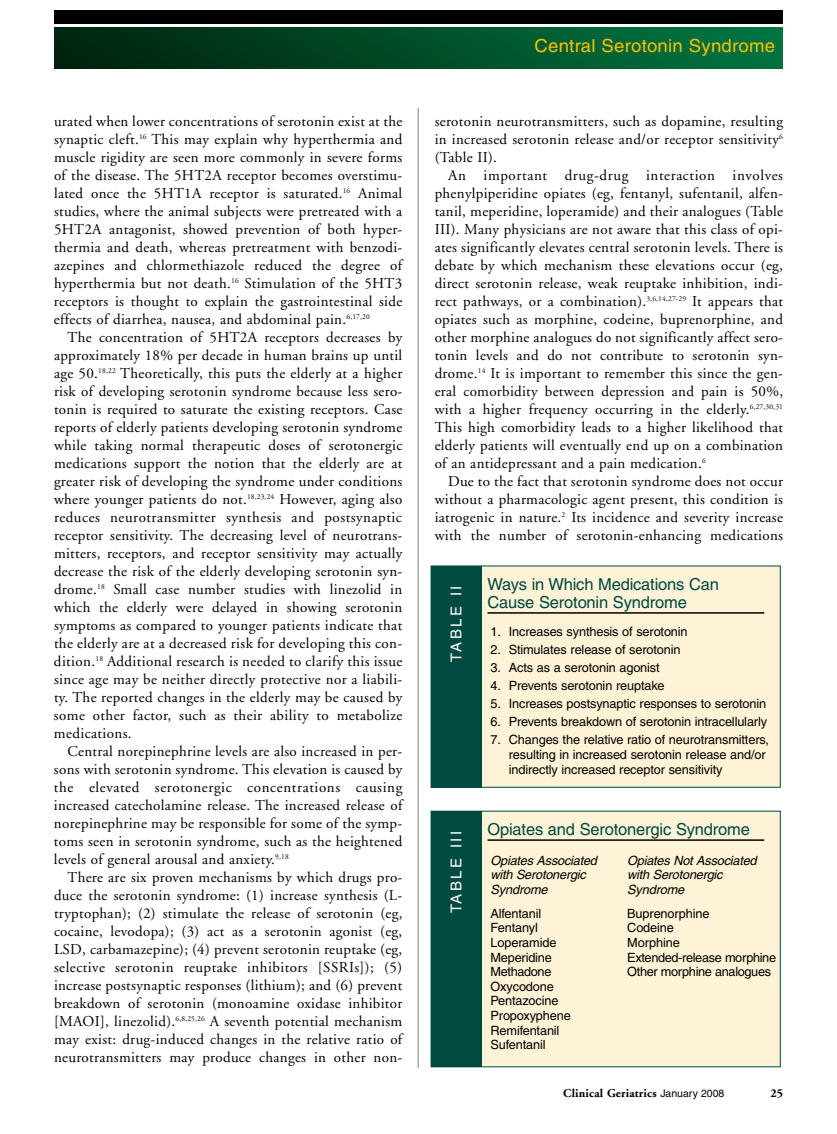
<style>
.page{position:relative;width:837px;height:1134px;background:#fff}
.page>*{position:absolute;margin:0;border:0;box-sizing:border-box;transform-origin:0 0}
.t1{font:18px "Helvetica";letter-spacing:.01em;color:#fbc200}
.t2{font:16.5px/18px "Helvetica";letter-spacing:-.01em;color:#004841}
.t3{font:15px/18px "Adobe Garamond";letter-spacing:.02em;color:#000;text-align:justify}
.t4{font:15px "Helvetica";letter-spacing:.165em;color:#fff}
.t5{font:12.75px/14.5px "Helvetica";letter-spacing:-.01em;color:#000}
.t6{font:italic 12.75px "Helvetica";letter-spacing:-.015em;color:#000}
.t7{font:12.75px "Helvetica";letter-spacing:-.03em;color:#000}
.t8{font:700 12px "Adobe Garamond";letter-spacing:.015em;color:#000}
.s1{font-family:"Helvetica";font-weight:400;font-size:10.5px}
</style>
<div class="page">
<img style="left:54px;top:28px;width:729px;height:40px">
<div style="left:54px;top:10px;width:729px;height:14px;background:#000"></div>
<hr style="left:418px;top:108px;width:1px;height:960px;background:#808080">
<div style="left:431px;top:566px;width:349px;height:221px;background:#fef3d6"></div>
<div style="left:431px;top:566px;width:350px;height:222px;border:1px solid #004a41"></div>
<div style="left:431px;top:566px;width:51px;height:222px;background:#004a41"></div>
<hr style="left:488px;top:612px;width:276px;height:2px;background:#000">
<div style="left:431px;top:811px;width:349px;height:256px;background:#fef3d6"></div>
<div style="left:431px;top:811px;width:51px;height:256px;background:#004a41"></div>
<hr style="left:488px;top:839px;width:276px;height:2px;background:#000">
<p class="t3" style="left:54px;top:113px;width:350px">urated when lower concentrations of serotonin exist at the synaptic cleft.<sup>16</sup> This may explain why hyperthermia and muscle rigidity are seen more commonly in severe forms of the disease. The 5HT2A receptor becomes overstimu&shy;lated once the 5HT1A receptor is saturated.<sup>16</sup> Animal studies, where the animal subjects were pretreated with a 5HT2A antagonist, showed prevention of both hyper&shy;thermia and death, whereas pretreatment with benzodi&shy;azepines and chlormethiazole reduced the degree of hyperthermia but not death.<sup>16</sup> Stimulation of the 5HT3 receptors is thought to explain the gastrointestinal side effects of diarrhea, nausea, and abdominal pain.<sup>6,17,20</sup></p>
<p class="t3" style="left:54px;top:329px;width:350px;text-indent:14px">The concentration of 5HT2A receptors decreases by approximately 18% per decade in human brains up until age 50.<sup>18,22</sup> Theoretically, this puts the elderly at a higher risk of developing serotonin syndrome because less sero&shy;tonin is required to saturate the existing receptors. Case reports of elderly patients developing serotonin syndrome while taking normal therapeutic doses of serotonergic medications support the notion that the elderly are at greater risk of developing the syndrome under conditions where younger patients do not.<sup>18,23,24</sup> However, aging also reduces neurotransmitter synthesis and postsynaptic receptor sensitivity. The decreasing level of neurotrans&shy;mitters, receptors, and receptor sensitivity may actually decrease the risk of the elderly developing serotonin syn&shy;drome.<sup>18</sup> Small case number studies with linezolid in which the elderly were delayed in showing serotonin symptoms as compared to younger patients indicate that the elderly are at a decreased risk for developing this con&shy;dition.<sup>18</sup> Additional research is needed to clarify this issue since age may be neither directly protective nor a liabili&shy;ty. The reported changes in the elderly may be caused by some other factor, such as their ability to metabolize medications.</p>
<p class="t3" style="left:54px;top:743px;width:350px;text-indent:14px">Central norepinephrine levels are also increased in per&shy;sons with serotonin syndrome. This elevation is caused by the elevated serotonergic concentrations causing increased catecholamine release. The increased release of norepinephrine may be responsible for some of the symp&shy;toms seen in serotonin syndrome, such as the heightened levels of general arousal and anxiety.<sup>9,18</sup></p>
<p class="t3" style="left:54px;top:869px;width:350px;text-indent:14px">There are six proven mechanisms by which drugs pro&shy;duce the serotonin syndrome: (1) increase synthesis (L&shy;tryptophan); (2) stimulate the release of serotonin (eg, cocaine, levodopa); (3) act as a serotonin agonist (eg, LSD, carbamazepine); (4) prevent serotonin reuptake (eg, selective serotonin reuptake inhibitors [SSRIs]); (5) increase postsynaptic responses (lithium); and (6) prevent breakdown of serotonin (monoamine oxidase inhibitor [MAOI], linezolid).<sup>6,8,25,26</sup> A seventh potential mechanism may exist: drug-induced changes in the relative ratio of neurotransmitters may produce changes in other non-</p>
<p class="t1" style="left:535px;top:35px;width:242px">Central Serotonin Syndrome</p>
<p class="t3" style="left:435px;top:113px;width:350px">serotonin neurotransmitters, such as dopamine, resulting in increased serotonin release and/or receptor sensitivity<sup>6 </sup>(Table II).</p>
<p class="t3" style="left:435px;top:167px;width:350px;text-indent:14px">An important drug-drug interaction involves phenylpiperidine opiates (eg, fentanyl, sufentanil, alfen&shy;tanil, meperidine, loperamide) and their analogues (Table III). Many physicians are not aware that this class of opi&shy;ates significantly elevates central serotonin levels. There is debate by which mechanism these elevations occur (eg, direct serotonin release, weak reuptake inhibition, indi&shy;rect pathways, or a combination).<sup>3,6,14,27-29</sup> It appears that opiates such as morphine, codeine, buprenorphine, and other morphine analogues do not significantly affect sero&shy;tonin levels and do not contribute to serotonin syn&shy;drome.<sup>14</sup> It is important to remember this since the gen&shy;eral comorbidity between depression and pain is 50%, with a higher frequency occurring in the elderly.<sup>6,27,30,31<br></sup>This high comorbidity leads to a higher likelihood that elderly patients will eventually end up on a combination of an antidepressant and a pain medication.<sup>6</sup></p>
<p class="t3" style="left:435px;top:473px;width:350px;text-indent:14px">Due to the fact that serotonin syndrome does not occur without a pharmacologic agent present, this condition is iatrogenic in nature.<sup>2</sup> Its incidence and severity increase with the number of serotonin-enhancing medications</p>
<p class="t4" style="left:448px;top:662px;width:78px;rotate:-90deg">TABLE II</p>
<p class="t2" style="left:488px;top:575px;width:233px">Ways in Which Medications Can<br>Cause Serotonin Syndrome</p>
<p class="t5" style="left:491px;top:625px;width:199px">1. Increases synthesis of serotonin</p>
<p class="t5" style="left:491px;top:643px;width:192px">2. Stimulates release of serotonin</p>
<p class="t5" style="left:491px;top:661px;width:171px">3. Acts as a serotonin agonist</p>
<p class="t5" style="left:491px;top:679px;width:175px">4. Prevents serotonin reuptake</p>
<p class="t5" style="left:491px;top:697px;width:277px">5. Increases postsynaptic responses to serotonin</p>
<p class="t5" style="left:491px;top:715px;width:278px">6. Prevents breakdown of serotonin intracellularly</p>
<p class="t5" style="left:509px;top:732px;width:262px;text-indent:-18px">7. Changes the relative ratio of neurotransmitters, resulting in increased serotonin release and/or indirectly increased receptor sensitivity</p>
<p class="t4" style="left:448px;top:913px;width:84px;rotate:-90deg">TABLE III</p>
<p class="t2" style="left:488px;top:820px;width:264px">Opiates and Serotonergic Syndrome</p>
<p class="t6" style="left:491px;top:853px;width:108px">Opiates Associated</p>
<p class="t6" style="left:627px;top:853px;width:131px">Opiates Not Associated</p>
<p class="t6" style="left:491px;top:868px;width:97px">with Serotonergic</p>
<p class="t6" style="left:627px;top:868px;width:97px">with Serotonergic</p>
<p class="t6" style="left:491px;top:882px;width:59px">Syndrome</p>
<p class="t6" style="left:627px;top:882px;width:59px">Syndrome</p>
<p class="t5" style="left:491px;top:906px;width:52px">Alfentanil</p>
<p class="t5" style="left:627px;top:906px;width:84px">Buprenorphine</p>
<p class="t5" style="left:491px;top:920px;width:49px">Fentanyl</p>
<p class="t5" style="left:627px;top:920px;width:48px">Codeine</p>
<p class="t5" style="left:491px;top:935px;width:67px">Loperamide</p>
<p class="t5" style="left:627px;top:935px;width:54px">Morphine</p>
<p class="t5" style="left:491px;top:950px;width:63px">Meperidine</p>
<p class="t7" style="left:627px;top:950px;width:150px">Extended-release morphine</p>
<p class="t7" style="left:491px;top:964px;width:62px">Methadone</p>
<p class="t7" style="left:627px;top:964px;width:145px">Other morphine analogues</p>
<p class="t5" style="left:491px;top:979px;width:82px">Oxycodone<br>Pentazocine<br>Propoxyphene<br>Remifentanil<br>Sufentanil</p>
<p class="t8" style="left:563px;top:1087px;width:163px">Clinical Geriatrics <span class="s1">January 2008</span></p>
<p class="t8" style="left:771px;top:1087px;width:14px">25</p>
</div>
